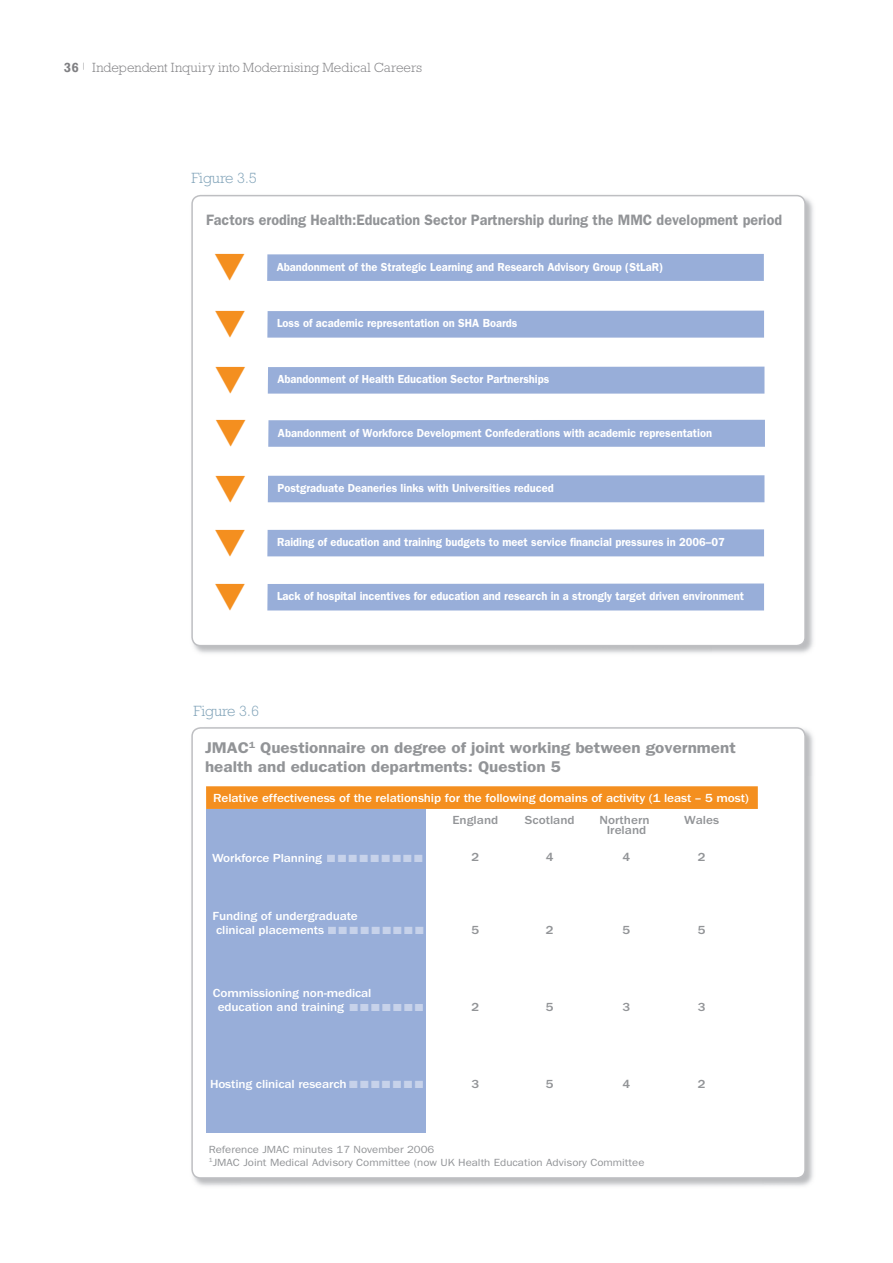
<style>
.page{position:relative;width:893px;height:1263px;background:#fff}
.page>*{position:absolute;margin:0;border:0;box-sizing:border-box;transform-origin:0 0}
.t1{font:600 15.6px/18.8px "ITC Franklin Gothic Std";color:#929497;scale:1.09 1}
.t2{font:600 15px "ITC Franklin Gothic Std";color:#929497;scale:.95 1}
.t3{font:300 15px "Rockwell Std";color:#7ea1b7}
.t4{font:300 13.5px "Rockwell Std";letter-spacing:.005em;color:#808083}
.t5{font:500 12.15px/14.5px "ITC Franklin Gothic Std";letter-spacing:-.01em;color:#fff;scale:1.09 1}
.t6{font:500 12.15px "ITC Franklin Gothic Std";color:#929497;scale:1.09 1}
.t7{font:600 11.7px "ITC Franklin Gothic Std";color:#fff;scale:.95 1}
.t8{font:10.35px/12.5px "ITC Franklin Gothic Std";color:#929497;scale:1.09 1}
.s1{font-family:"Rockwell";font-weight:700}
.s2{color:#929497}
.s3{color:#c7d2ea}
</style>
<div class="page">
<img style="left:802px;top:728px;width:11px;height:49px">
<img style="left:193px;top:1177px;width:49px;height:9px">
<img style="left:764px;top:777px;width:49px;height:409px">
<div style="left:192px;top:728px;width:613px;height:450px;background:#fff;border-radius:9px"></div>
<div style="left:206px;top:786px;width:552px;height:23px;background:#f48f1f"></div>
<div style="left:206px;top:809px;width:220px;height:324px;background:#98aed9"></div>
<div style="left:191px;top:727px;width:615px;height:452px;border:2px solid #bebfc2;border-radius:9px"></div>
<img style="left:192px;top:195px;width:621px;height:459px">
<div style="left:192px;top:196px;width:613px;height:450px;background:#fff;border-radius:9px"></div>
<svg style="left:267px;top:310px;width:498px;height:301px"></svg>
<div style="left:267px;top:254px;width:497px;height:27px;background:#98aed9"></div>
<div style="left:267px;top:311px;width:497px;height:27px;background:#98aed9"></div>
<div style="left:268px;top:367px;width:496px;height:27px;background:#98aed9"></div>
<div style="left:268px;top:420px;width:497px;height:27px;background:#98aed9"></div>
<div style="left:268px;top:475px;width:496px;height:27px;background:#98aed9"></div>
<div style="left:267px;top:529px;width:497px;height:27px;background:#98aed9"></div>
<div style="left:267px;top:583px;width:497px;height:27px;background:#98aed9"></div>
<div style="left:191px;top:195px;width:615px;height:451px;border:2px solid #bebfc2;border-radius:9px"></div>
<p class="t4" style="left:64px;top:60px;width:360px"><span class="s1">36</span> <sup>|</sup> Independent Inquiry into Modernising Medical Careers</p>
<p class="t3" style="left:191px;top:170px;width:67px">figure 3.5</p>
<p class="t2" style="left:206px;top:211px;width:608px">Factors eroding Health:Education Sector Partnership during the MMC development period</p>
<p class="t7" style="left:277px;top:260px;width:408px">Abandonment of the Strategic Learning and Research Advisory Group (StLaR)</p>
<p class="t7" style="left:277px;top:316px;width:254px">Loss of academic representation on SHA Boards</p>
<p class="t7" style="left:277px;top:372px;width:288px">Abandonment of Health Education Sector Partnerships</p>
<p class="t7" style="left:278px;top:426px;width:459px">Abandonment of Workforce Development Confederations with academic representation</p>
<p class="t7" style="left:277px;top:481px;width:292px">Postgraduate Deaneries links with Universities reduced</p>
<p class="t7" style="left:277px;top:535px;width:473px">Raiding of education and training budgets to meet service financial pressures in 2006–07</p>
<p class="t7" style="left:277px;top:589px;width:493px">Lack of hospital incentives for education and research in a strongly target driven environment</p>
<p class="t3" style="left:193px;top:702px;width:67px">figure 3.6</p>
<p class="t1" style="left:205px;top:738px;width:488px">JMAC<sup>1</sup> Questionnaire on degree of joint working between government health and education departments: Question 5</p>
<p class="t5" style="left:452px;top:787px;width:273px;line-height:22.2px;text-indent:-239px">Relative effectiveness of the relationship for the following domains of activity (1 least – 5 most)<br><span class="s2">England</span></p>
<p class="t6" style="left:525px;top:813px;width:47px">Scotland</p>
<p class="t6" style="left:600px;top:813px;width:47px">Northern</p>
<p class="t6" style="left:684px;top:813px;width:34px">Wales</p>
<p class="t6" style="left:607px;top:823px;width:38px">Ireland</p>
<p class="t5" style="left:212px;top:850px;width:195px">Workforce Planning <span class="s3">■</span> <span class="s3">■</span> <span class="s3">■</span> <span class="s3">■</span> <span class="s3">■</span> <span class="s3">■</span> <span class="s3">■</span> <span class="s3">■</span> <span class="s3">■</span></p>
<p class="t5" style="left:216px;top:908px;width:192px;text-indent:-4px">Funding of undergraduate<br>clinical placements <span class="s3">■</span> <span class="s3">■</span> <span class="s3">■</span> <span class="s3">■</span> <span class="s3">■</span> <span class="s3">■</span> <span class="s3">■</span> <span class="s3">■</span> <span class="s3">■</span></p>
<p class="t5" style="left:218px;top:986px;width:190px;text-indent:-5px">Commissioning non-medical education and training <span class="s3">■</span> <span class="s3">■</span> <span class="s3">■</span> <span class="s3">■</span> <span class="s3">■</span> <span class="s3">■</span> <span class="s3">■</span></p>
<p class="t5" style="left:210px;top:1076px;width:197px">Hosting clinical research <span class="s3">■</span> <span class="s3">■</span> <span class="s3">■</span> <span class="s3">■</span> <span class="s3">■</span> <span class="s3">■</span> <span class="s3">■</span></p>
<p class="t6" style="left:472px;top:850px;width:9px">2</p>
<p class="t6" style="left:546px;top:850px;width:9px">4</p>
<p class="t6" style="left:623px;top:850px;width:9px">4</p>
<p class="t6" style="left:698px;top:850px;width:9px">2</p>
<p class="t6" style="left:472px;top:923px;width:9px">5</p>
<p class="t6" style="left:546px;top:923px;width:9px">2</p>
<p class="t6" style="left:623px;top:923px;width:9px">5</p>
<p class="t6" style="left:698px;top:923px;width:9px">5</p>
<p class="t6" style="left:472px;top:1000px;width:9px">2</p>
<p class="t6" style="left:546px;top:1000px;width:9px">5</p>
<p class="t6" style="left:623px;top:1000px;width:9px">3</p>
<p class="t6" style="left:698px;top:1000px;width:9px">3</p>
<p class="t6" style="left:472px;top:1077px;width:9px">3</p>
<p class="t6" style="left:546px;top:1077px;width:9px">5</p>
<p class="t6" style="left:623px;top:1077px;width:9px">4</p>
<p class="t6" style="left:698px;top:1077px;width:9px">2</p>
<p class="t8" style="left:209px;top:1144px;width:401px">Reference JMAC minutes 17 November 2006<br><sup>1</sup>JMAC Joint Medical Advisory Committee (now UK Health Education Advisory Committee</p>
</div>
